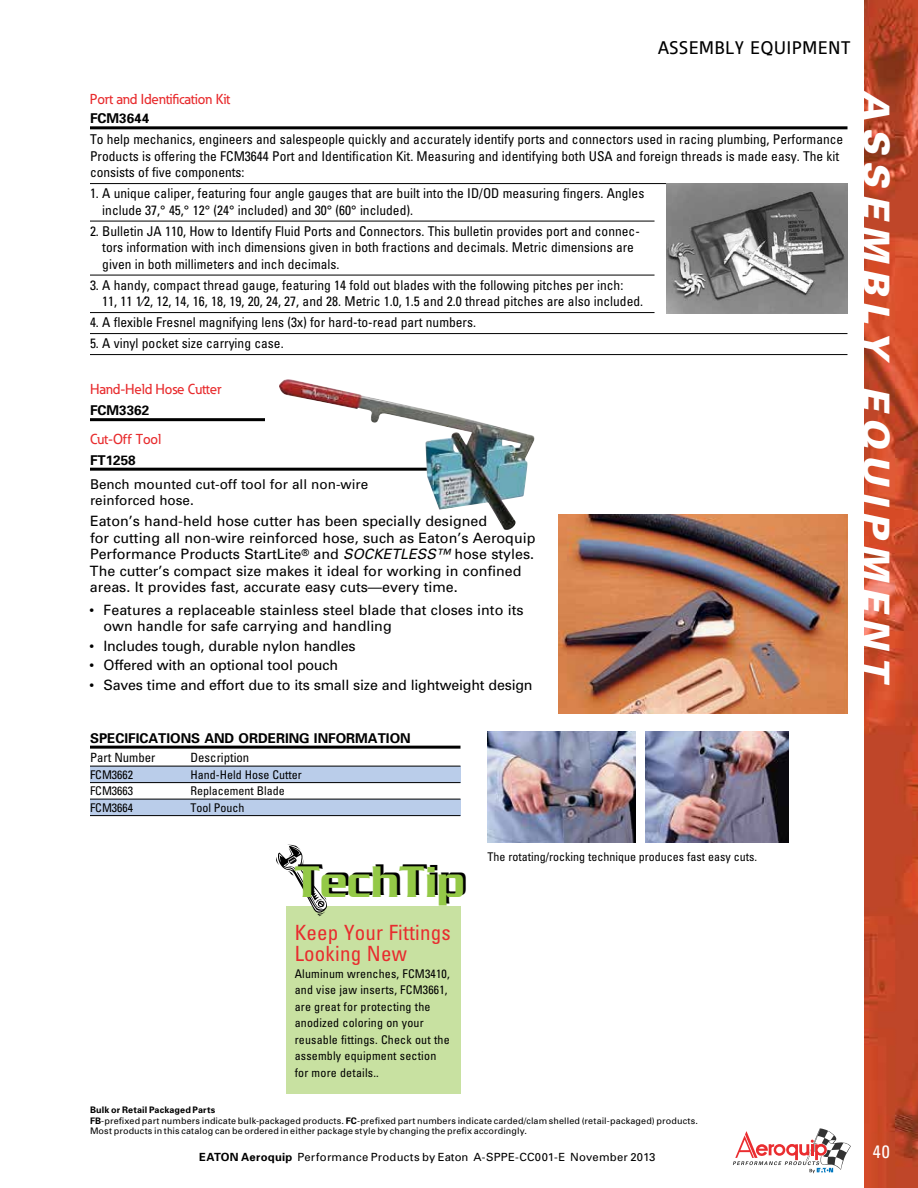
<style>
.page{position:relative;width:918px;height:1188px;background:#fff}
.page>*{position:absolute;margin:0;border:0;box-sizing:border-box;transform-origin:0 0}
.t1{font:500 47.85px "Serpentine";color:#000;scale:.9 1}
.t2{font:italic 900 36px "Univers";color:#fff}
.t3{font:condensed 21px/21px "Univers";letter-spacing:.01em;color:#e82c2e}
.t4{font:500 18px "Eaton";letter-spacing:.05em;color:#000}
.t5{font:condensed 18px "Univers";color:#fff}
.t6{font:14.25px/16.5px "Univers";color:#000}
.t7{font:500 14.25px "Eaton";letter-spacing:-.01em;color:#e82c2e}
.t8{font:condensed 13.5px/16.5px "Univers";color:#000}
.t9{font:13.5px/24px "Univers";color:#000}
.t10{font:700 13.5px "Univers";color:#000}
.t11{font:condensed 12.75px "Univers";color:#000}
.t12{font:condensed 12px/16.5px "Univers";letter-spacing:.015em;color:#000}
.t13{font:11.25px "Univers";letter-spacing:.02em;color:#000}
.t14{font:9px/10.5px "Univers";letter-spacing:.015em;color:#000}
.s1{font-weight:700;font-stretch:normal}
.s2{font-weight:700}
.s3{font-style:italic}
.s4{font-family:"Universal Newswith Comm Pi"}
</style>
<div class="page">
<svg style="left:733px;top:1128px;width:118px;height:45px"></svg>
<div style="left:90px;top:799px;width:370px;height:17px;background:#bacdea"></div>
<img style="left:864px;top:0;width:54px;height:1188px">
<div style="left:90px;top:766px;width:370px;height:17px;background:#bacdea"></div>
<hr style="left:90px;top:126px;width:758px;height:3px;background:#000">
<hr style="left:90px;top:183px;width:758px;height:1px;background:#000">
<hr style="left:90px;top:221px;width:565px;height:1px;background:#000">
<hr style="left:90px;top:275px;width:565px;height:1px;background:#000">
<hr style="left:90px;top:312px;width:565px;height:1px;background:#000">
<hr style="left:90px;top:333px;width:758px;height:1px;background:#000">
<hr style="left:90px;top:354px;width:758px;height:1px;background:#000">
<img style="left:558px;top:515px;width:290px;height:199px">
<img style="left:645px;top:732px;width:144px;height:110px">
<img style="left:488px;top:732px;width:148px;height:110px">
<hr style="left:90px;top:746px;width:370px;height:3px;background:#000">
<hr style="left:90px;top:766px;width:370px;height:1px;background:#000">
<hr style="left:90px;top:782px;width:370px;height:1px;background:#000">
<hr style="left:90px;top:799px;width:370px;height:1px;background:#000">
<hr style="left:90px;top:815px;width:370px;height:1px;background:#000">
<hr style="left:90px;top:418px;width:446px;height:3px;background:#000">
<hr style="left:90px;top:468px;width:446px;height:3px;background:#000">
<img style="left:667px;top:184px;width:181px;height:129px">
<div style="left:286px;top:906px;width:174px;height:188px;background:#c8e1a1"></div>
<svg style="left:276px;top:845px;width:51px;height:71px"></svg>
<div style="left:266px;top:401px;width:312px;height:37px;background:#fff"></div>
<div style="left:460px;top:450px;width:118px;height:36px;background:#fff"></div>
<img style="left:279px;top:379px;width:256px;height:151px">
<p class="t4" style="left:658px;top:37px;width:194px">ASSEMBLY EQUIPMENT</p>
<p class="t7" style="left:90px;top:90px;width:142px">Port and Identification Kit</p>
<p class="t8" style="left:90px;top:108px;width:755px;line-height:21px"><span class="s1">FCM3644<br></span>To help mechanics, engineers and salespeople quickly and accurately identify ports and connectors used in racing plumbing, Performance</p>
<p class="t8" style="left:90px;top:147px;width:751px">Products is offering the FCM3644 Port and Identification Kit. Measuring and identifying both USA and foreign threads is made easy. The kit consists of five components:</p>
<p class="t8" style="left:102px;top:185px;width:544px;text-indent:-12px">1. A unique caliper, featuring four angle gauges that are built into the ID/OD measuring fingers. Angles include 37,° 45,° 12° (24° included) and 30° (60° included).</p>
<p class="t8" style="left:102px;top:222px;width:539px;text-indent:-12px">2. Bulletin JA 110, How to Identify Fluid Ports and Connectors. This bulletin provides port and connec&shy;tors information with inch dimensions given in both fractions and decimals. Metric dimensions are given in both millimeters and inch decimals.</p>
<p class="t8" style="left:102px;top:276px;width:542px;text-indent:-12px">3. A handy, compact thread gauge, featuring 14 fold out blades with the following pitches per inch:<br>11, 11 1⁄2, 12, 14, 16, 18, 19, 20, 24, 27, and 28. Metric 1.0, 1.5 and 2.0 thread pitches are also included.</p>
<p class="t8" style="left:90px;top:314px;width:388px">4. A flexible Fresnel magnifying lens (3x) for hard-to-read part numbers.</p>
<p class="t8" style="left:90px;top:335px;width:195px">5. A vinyl pocket size carrying case.</p>
<p class="t7" style="left:90px;top:380px;width:133px">Hand-Held Hose Cutter</p>
<p class="t10" style="left:90px;top:402px;width:61px">FCM3362</p>
<p class="t7" style="left:90px;top:430px;width:73px">Cut-Off Tool</p>
<p class="t9" style="left:90px;top:448px;width:280px"><span class="s2">FT1258<br></span>Bench mounted cut-off tool for all non-wire</p>
<p class="t9" style="left:90px;top:488px;width:105px">reinforced hose.</p>
<p class="t6" style="left:90px;top:513px;width:447px">Eaton’s hand-held hose cutter has been specially designed<br>for cutting all non-wire reinforced hose, such as Eaton’s Aeroquip Performance Products StartLite<sup>®</sup> and <span class="s3">SOCKETLESS™</span> hose styles.<br>The cutter’s compact size makes it ideal for working in confined areas. It provides fast, accurate easy cuts—every time.</p>
<p class="t6" style="left:103px;top:601px;width:422px;text-indent:-13px"><span class="s4">•</span> Features a replaceable stainless steel blade that closes into its own handle for safe carrying and handling</p>
<p class="t6" style="left:90px;top:637px;width:267px"><span class="s4">•</span> Includes tough, durable nylon handles</p>
<p class="t6" style="left:90px;top:657px;width:250px"><span class="s4">•</span> Offered with an optional tool pouch</p>
<p class="t6" style="left:90px;top:676px;width:444px"><span class="s4">•</span> Saves time and effort due to its small size and lightweight design</p>
<p class="t2" style="left:893px;top:87px;width:390px;rotate:90deg">INTRODUCTION</p>
<p class="t2" style="left:899px;top:90px;width:596px;rotate:90deg">ASSEMBLY EQUIPMENT</p>
<p class="t10" style="left:90px;top:729px;width:322px">SPECIFICATIONS AND ORDERING INFORMATION</p>
<p class="t11" style="left:90px;top:750px;width:67px">Part Number</p>
<p class="t11" style="left:190px;top:750px;width:60px">Description</p>
<p class="t12" style="left:90px;top:766px;width:45px">FCM3662</p>
<p class="t12" style="left:190px;top:766px;width:113px">Hand-Held Hose Cutter</p>
<p class="t12" style="left:90px;top:782px;width:45px">FCM3663</p>
<p class="t12" style="left:190px;top:782px;width:96px">Replacement Blade</p>
<p class="t12" style="left:90px;top:799px;width:45px">FCM3664</p>
<p class="t12" style="left:190px;top:799px;width:55px">Tool Pouch</p>
<p class="t1" style="left:297px;top:853px;width:190px">TechTip</p>
<p class="t3" style="left:295px;top:922px;width:158px">Keep Your Fittings<br>Looking New</p>
<p class="t12" style="left:295px;top:965px;width:157px">Aluminum wrenches, FCM3410, and vise jaw inserts, FCM3661, are great for protecting the anodized coloring on your reusable fittings. Check out the assembly equipment section for more details..</p>
<p class="t12" style="left:488px;top:848px;width:271px">The rotating/rocking technique produces fast easy cuts.</p>
<p class="t14" style="left:90px;top:1104px;width:609px"><span class="s2">BULK OR RETAIL PACKAGED PARTS<br>FB</span>-prefixed part numbers indicate bulk-packaged products. <span class="s2">FC</span>-prefixed part numbers indicate carded/clam shelled (retail-packaged) products.<br>Most products in this catalog can be ordered in either package style by changing the prefix accordingly.</p>
<p class="t13" style="left:199px;top:1150px;width:458px"><span class="s2">EATON AEROQUIP</span> Performance Products by Eaton A-SPPE-CC001-E November 2013</p>
<p class="t5" style="left:878px;top:1140px;width:18px">39</p>
<p class="t5" style="left:873px;top:1140px;width:18px">39</p>
<p class="t5" style="left:873px;top:1140px;width:18px">40</p>
</div>
